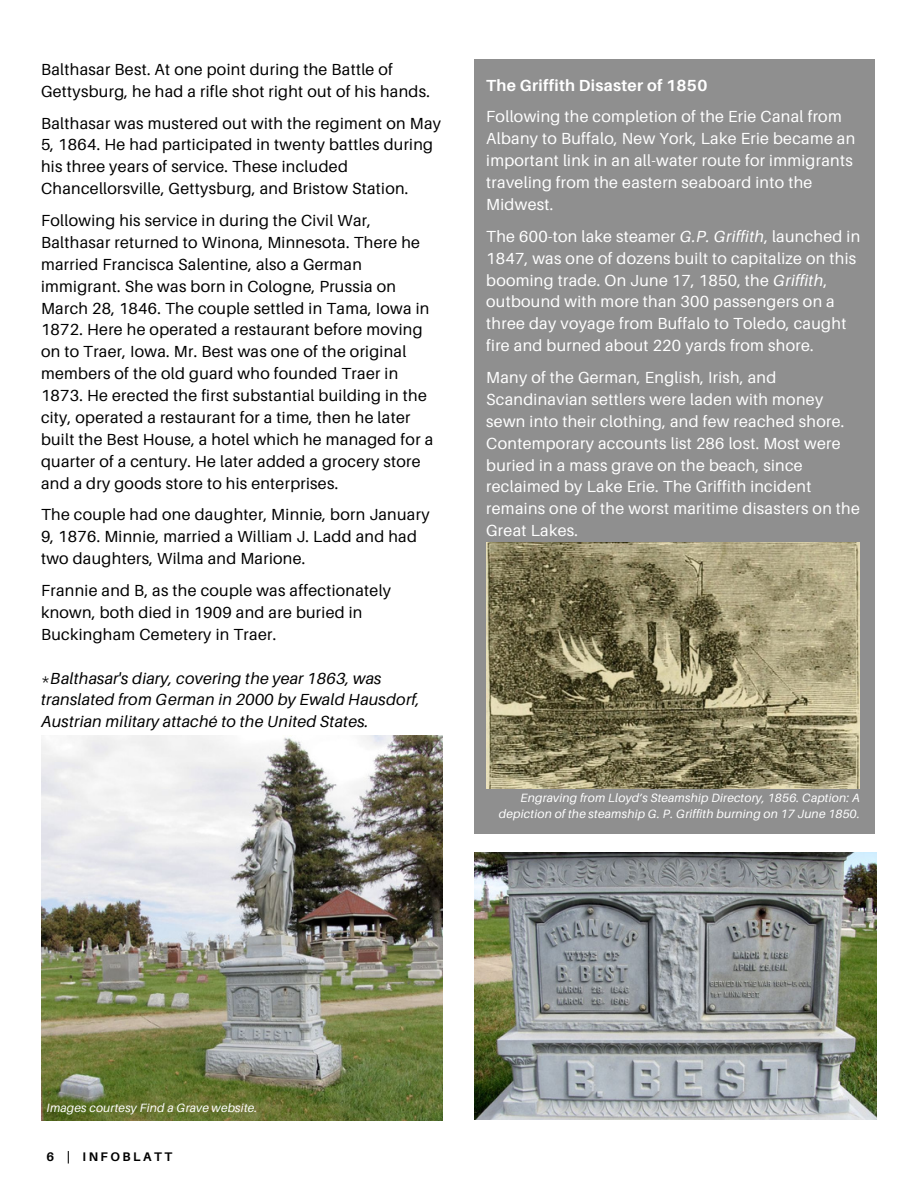
<style>
.page{position:relative;width:918px;height:1188px;background:#fff}
.page>*{position:absolute;margin:0;border:0;box-sizing:border-box;transform-origin:0 0}
.t1{font:16.05px/21.9px "Aileron";letter-spacing:.02em;color:#000}
.t2{font:16.05px/21.9px "Aileron";letter-spacing:.02em;color:#fff}
.t3{font:italic 16.05px/21.9px "Aileron";letter-spacing:.02em;color:#000}
.t4{font:700 16.05px "Aileron";letter-spacing:.02em;color:#fff}
.t5{font:700 12.45px "Aileron";letter-spacing:.2em;color:#000}
.t6{font:italic 12px/16px "Aileron";letter-spacing:.02em;color:#fff;text-align:right}
.s1{font-style:normal}
.s2{font-style:italic}
</style>
<div class="page">
<div style="left:475px;top:59px;width:400px;height:774px;background:#8f8f8f"></div>
<img style="left:486px;top:543px;width:374px;height:245px">
<img style="left:475px;top:852px;width:401px;height:268px">
<img style="left:41px;top:736px;width:402px;height:385px">
<p class="t1" style="left:41px;top:58px;width:390px">Balthasar Best. At one point during the Battle of<br>Gettysburg, he had a rifle shot right out of his hands.</p>
<p class="t1" style="left:41px;top:112px;width:402px">Balthasar was mustered out with the regiment on May 5, 1864. He had participated in twenty battles during his three years of service. These included Chancellorsville, Gettysburg, and Bristow Station.</p>
<p class="t1" style="left:41px;top:209px;width:394px">Following his service in during the Civil War, Balthasar returned to Winona, Minnesota. There he married Francisca Salentine, also a German immigrant. She was born in Cologne, Prussia on March 28, 1846. The couple settled in Tama, Iowa in 1872. Here he operated a restaurant before moving on to Traer, Iowa. Mr. Best was one of the original members of the old guard who founded Traer in 1873. He erected the first substantial building in the city, operated a restaurant for a time, then he later built the Best House, a hotel which he managed for a quarter of a century. He later added a grocery store and a dry goods store to his enterprises.</p>
<p class="t1" style="left:41px;top:503px;width:390px">The couple had one daughter, Minnie, born January<br>9, 1876. Minnie, married a William J. Ladd and had two daughters, Wilma and Marione.</p>
<p class="t1" style="left:41px;top:579px;width:352px">Frannie and B, as the couple was affectionately known, both died in 1909 and are buried in<br>Buckingham Cemetery in Traer.</p>
<p class="t3" style="left:41px;top:667px;width:380px"><span class="s1">*</span>Balthasar's diary, covering the year 1863, was translated from German in 2000 by Ewald Hausdorf,<br>Austrian military attaché to the United States.</p>
<p class="t4" style="left:486px;top:75px;width:223px">The Griffith Disaster of 1850</p>
<p class="t2" style="left:486px;top:106px;width:371px">Following the completion of the Erie Canal from Albany to Buffalo, New York, Lake Erie became an important link in an all-water route for immigrants traveling from the eastern seaboard into the Midwest.</p>
<p class="t2" style="left:486px;top:225px;width:375px">The 600-ton lake steamer <span class="s2">G.P. Griffith</span>, launched in 1847, was one of dozens built to capitalize on this booming trade. On June 17, 1850, the <span class="s2">Griffith</span>, outbound with more than 300 passengers on a three day voyage from Buffalo to Toledo, caught fire and burned about 220 yards from shore.</p>
<p class="t2" style="left:486px;top:366px;width:375px">Many of the German, English, Irish, and Scandinavian settlers were laden with money sewn into their clothing, and few reached shore.<br>Contemporary accounts list 286 lost. Most were buried in a mass grave on the beach, since reclaimed by Lake Erie. The Griffith incident remains one of the worst maritime disasters on the Great Lakes.</p>
<p class="t6" style="left:499px;top:790px;width:363px">Engraving from Lloyd’s Steamship Directory, 1856. Caption: A depiction of the steamship G. P. Griffith burning on 17 June 1850.</p>
<p class="t6" style="left:47px;top:1100px;width:212px">Images courtesy Find a Grave website.</p>
<p class="t5" style="left:47px;top:1149px;width:127px">6 | INFOBLATT</p>
</div>
